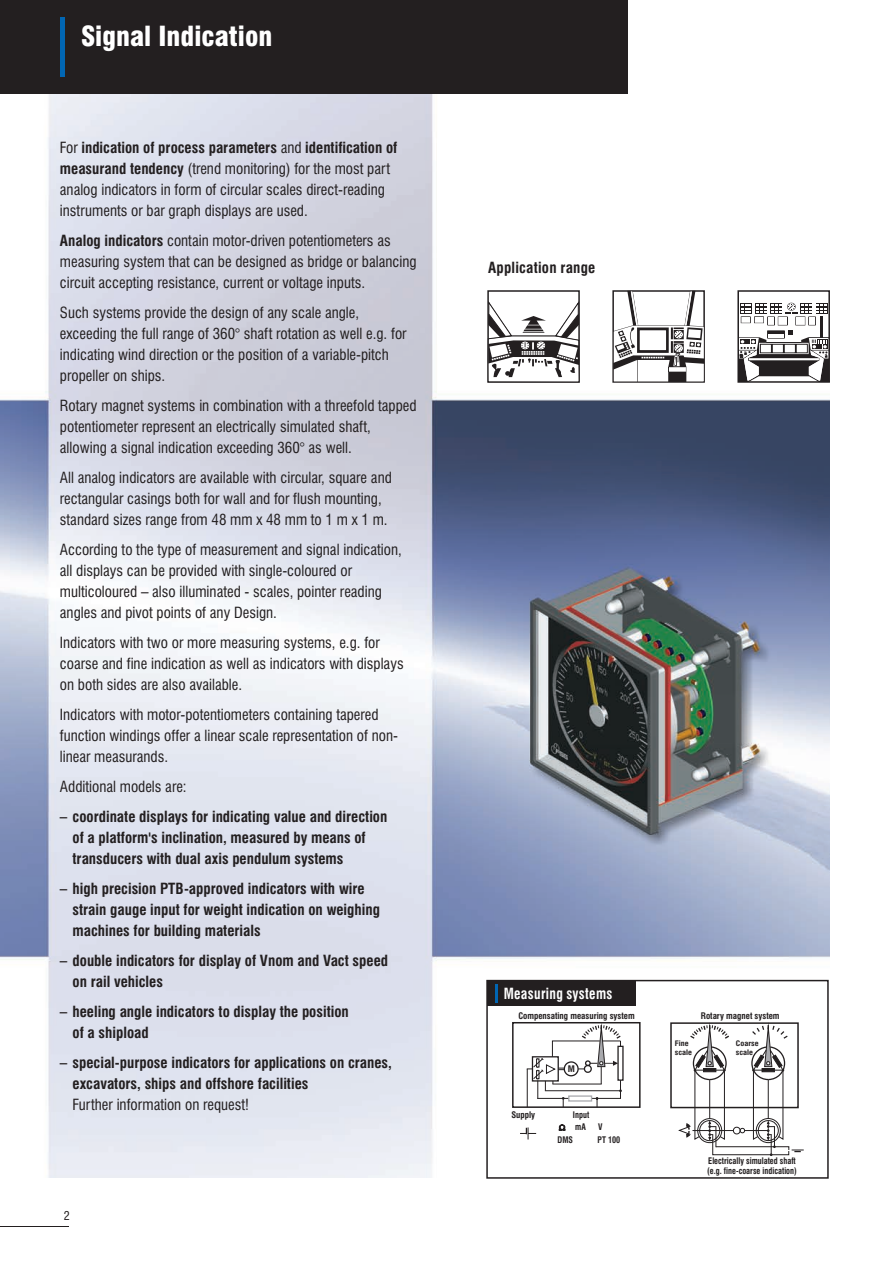
<style>
.page{position:relative;width:893px;height:1263px;background:#fff}
.page>*{position:absolute;margin:0;border:0;box-sizing:border-box;transform-origin:0 0}
.t1{font:900 condensed 27px "Swiss 721 BT";color:#fff}
.t2{font:condensed 15px/21px "Swiss 721 BT";color:#231f20}
.t3{font:700 condensed 15px/21px "Swiss 721 BT";color:#231f20}
.t4{font:700 condensed 15px "Swiss 721 BT";letter-spacing:.025em;color:#fff;scale:.9 1}
.t5{font:condensed 12px "Swiss 721 BT";color:#231f20}
.t6{font:700 condensed 8.85px/12.9px "Swiss 721 BT";color:#231f20;scale:.92 1}
.t7{font:700 condensed 8.85px "Swiss 721 BT";color:#231f20}
.t8{font:700 condensed 8.85px "Swiss 721 BT";color:#231f20;scale:1.07 1}
.t9{font:700 condensed 7.35px/8.9px "Swiss 721 BT";color:#231f20;scale:1.11 1}
.s1{font-weight:700}
</style>
<div class="page">
<img style="left:0;top:94px;width:829px;height:1084px">
<div style="left:737px;top:290px;width:93px;height:93px;background:#fff;border:2px solid #231f20"></div>
<div style="left:486px;top:980px;width:343px;height:199px;border:2px solid #231f20"></div>
<hr style="left:0;top:1226px;width:69px;height:1px;background:#231f20">
<div style="left:487px;top:980px;width:149px;height:26px;background:#231f20"></div>
<svg style="left:496px;top:984px;width:2px;height:18px"></svg>
<div style="left:0;top:0;width:628px;height:94px;background:#231f20"></div>
<hr style="left:60px;top:17px;width:4px;height:60px;background:#0166b3">
<div style="left:487px;top:290px;width:93px;height:93px;background:#fff;border:2px solid #231f20"></div>
<svg style="left:612px;top:290px;width:93px;height:93px"></svg>
<div style="left:512px;top:1022px;width:129px;height:86px;border:2px solid #231f20"></div>
<div style="left:670px;top:1022px;width:129px;height:86px;border:2px solid #231f20"></div>
<svg style="left:520px;top:1018px;width:102px;height:121px"></svg>
<svg style="left:677px;top:1018px;width:127px;height:138px"></svg>
<svg style="left:488px;top:301px;width:91px;height:81px"></svg>
<svg style="left:613px;top:291px;width:91px;height:91px"></svg>
<svg style="left:738px;top:303px;width:91px;height:79px"></svg>
<h1 class="t1" style="left:81px;top:26px;width:193px">Signal Indication</h1>
<p class="t2" style="left:60px;top:139px;width:339px">For <span class="s1">indication of process parameters</span> and <span class="s1">identification of measurand tendency</span> (trend monitoring) for the most part analog indicators in form of circular scales direct-reading instruments or bar graph displays are used.</p>
<p class="t2" style="left:60px;top:232px;width:358px"><span class="s1">Analog indicators</span> contain motor-driven potentiometers as measuring system that can be designed as bridge or balancing circuit accepting resistance, current or voltage inputs.</p>
<p class="t2" style="left:60px;top:304px;width:348px">Such systems provide the design of any scale angle, exceeding the full range of 360° shaft rotation as well e.g. for indicating wind direction or the position of a variable-pitch propeller on ships.</p>
<p class="t2" style="left:60px;top:397px;width:358px">Rotary magnet systems in combination with a threefold tapped potentiometer represent an electrically simulated shaft, allowing a signal indication exceeding 360° as well.</p>
<p class="t2" style="left:60px;top:469px;width:333px">All analog indicators are available with circular, square and rectangular casings both for wall and for flush mounting, standard sizes range from 48 mm x 48 mm to 1 m x 1 m.</p>
<p class="t2" style="left:60px;top:541px;width:343px">According to the type of measurement and signal indication, all displays can be provided with single-coloured or multicoloured – also illuminated - scales, pointer reading angles and pivot points of any Design.</p>
<p class="t2" style="left:60px;top:634px;width:345px">Indicators with two or more measuring systems, e.g. for coarse and fine indication as well as indicators with displays on both sides are also available.</p>
<p class="t2" style="left:60px;top:706px;width:340px">Indicators with motor-potentiometers containing tapered function windings offer a linear scale representation of non&shy;linear measurands.</p>
<p class="t2" style="left:60px;top:778px;width:128px">Additional models are:</p>
<p class="t3" style="left:73px;top:808px;width:316px;text-indent:-13px">– coordinate displays for indicating value and direction of a platform's inclination, measured by means of transducers with dual axis pendulum systems</p>
<p class="t3" style="left:73px;top:880px;width:309px;text-indent:-13px">– high precision PTB-approved indicators with wire strain gauge input for weight indication on weighing machines for building materials</p>
<p class="t3" style="left:73px;top:952px;width:317px;text-indent:-13px">– double indicators for display of Vnom and Vact speed on rail vehicles</p>
<p class="t3" style="left:73px;top:1003px;width:278px;text-indent:-13px">– heeling angle indicators to display the position of a shipload</p>
<p class="t3" style="left:73px;top:1054px;width:321px;text-indent:-13px">– special-purpose indicators for applications on cranes, excavators, ships and offshore facilities</p>
<p class="t2" style="left:73px;top:1096px;width:178px">Further information on request!</p>
<p class="t5" style="left:64px;top:1211px;width:7px">2</p>
<p class="t3" style="left:488px;top:258px;width:109px">Application range</p>
<p class="t4" style="left:504px;top:987px;width:122px">Measuring systems</p>
<p class="t7" style="left:518px;top:1012px;width:118px">Compensating measuring system</p>
<p class="t8" style="left:568px;top:1066px;width:8px">M</p>
<p class="t7" style="left:511px;top:1111px;width:25px">Supply</p>
<p class="t6" style="left:573px;top:1109px;width:19px">Input mA</p>
<p class="t6" style="left:598px;top:1121px;width:6px">V</p>
<p class="t6" style="left:558px;top:1134px;width:18px">DMS</p>
<p class="t6" style="left:598px;top:1134px;width:26px">PT 100</p>
<p class="t9" style="left:675px;top:1039px;width:17px">Fine scale</p>
<p class="t7" style="left:701px;top:1012px;width:80px">Rotary magnet system</p>
<p class="t9" style="left:736px;top:1039px;width:22px">Coarse scale</p>
<p class="t6" style="left:707px;top:1156px;width:99px;line-height:10.6px">Electrically simulated shaft (e.g. fine-coarse indication)</p>
</div>
